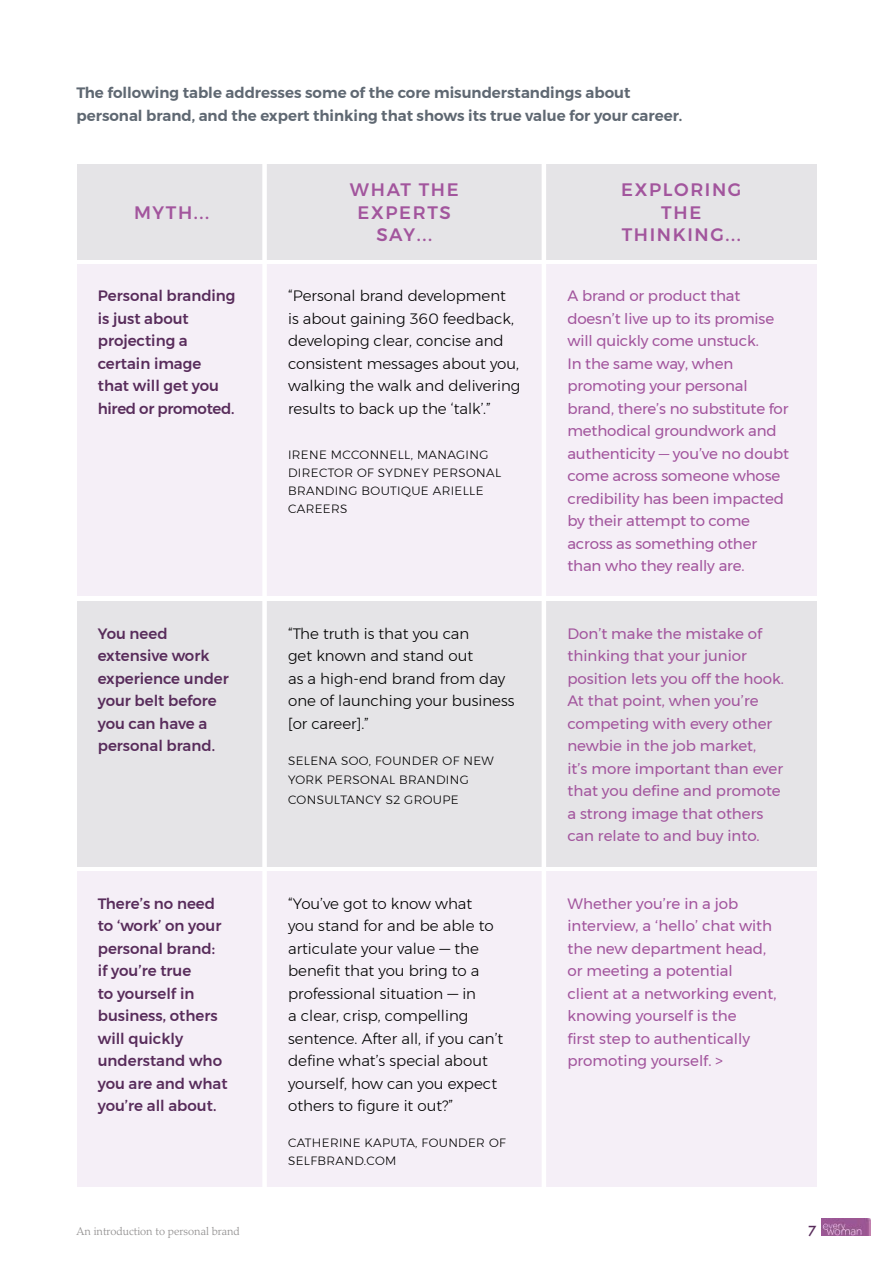
<style>
.page{position:relative;width:893px;height:1263px;background:#fff}
.page>*{position:absolute;margin:0;border:0;box-sizing:border-box;transform-origin:0 0}
.t1{font:500 18px/22.5px "Montserrat";letter-spacing:.09em;color:#a2559d;text-align:center}
.t2{font:15px/22.5px "Montserrat";letter-spacing:-.005em;color:#a2559d}
.t3{font:300 15px/22.5px "Montserrat";color:#000}
.t4{font:500 15px/22.5px "Montserrat";color:#582c5b}
.t5{font:600 15px/22.5px "Montserrat";color:#5f6872}
.t6{font:500 13.5px "Futura";color:#582c5b}
.t7{font:300 12px/18px "Montserrat";letter-spacing:.03em;color:#000}
.t8{font:300 11.25px "Palatino LT Pro";color:#8f8d8d}
</style>
<div class="page">
<img style="left:821px;top:1218px;width:50px;height:18px">
<div style="left:77px;top:264px;width:739px;height:331px;background:#f5eff7"></div>
<div style="left:77px;top:164px;width:739px;height:95px;background:#e5e4e7"></div>
<div style="left:77px;top:871px;width:739px;height:315px;background:#f5eff7"></div>
<div style="left:77px;top:601px;width:739px;height:265px;background:#e5e4e7"></div>
<div style="left:262px;top:164px;width:5px;height:1036px;background:#fff"></div>
<hr style="left:542px;top:163px;width:4px;height:1046px;background:#fff">
<p class="t5" style="left:77px;top:82px;width:607px">The following table addresses some of the core misunderstandings about personal brand, and the expert thinking that shows its true value for your career.</p>
<p class="t1" style="left:134px;top:201px;width:77px">MYTH...</p>
<p class="t4" style="left:98px;top:285px;width:139px">Personal branding is just about projecting a certain image that will get you hired or promoted.</p>
<p class="t4" style="left:98px;top:622px;width:133px">You need extensive work experience under your belt before you can have a personal brand.</p>
<p class="t4" style="left:98px;top:892px;width:131px">There’s no need to ‘work’ on your personal brand: if you’re true<br>to yourself in business, others will quickly understand who you are and what you’re all about.</p>
<p class="t1" style="left:350px;top:179px;width:110px">WHAT THE<br>EXPERTS<br>SAY...</p>
<p class="t3" style="left:288px;top:284px;width:234px">“Personal brand development is about gaining 360 feedback, developing clear, concise and consistent messages about you, walking the walk and delivering results to back up the ‘talk’.”</p>
<p class="t7" style="left:288px;top:445px;width:215px">IRENE MCCONNELL, MANAGING<br>DIRECTOR OF SYDNEY PERSONAL<br>BRANDING BOUTIQUE ARIELLE<br>CAREERS</p>
<p class="t3" style="left:288px;top:622px;width:228px">“The truth is that you can<br>get known and stand out<br>as a high-end brand from day one of launching your business [or career].”</p>
<p class="t7" style="left:288px;top:751px;width:207px;line-height:19.5px">SELENA SOO, FOUNDER OF NEW<br>YORK PERSONAL BRANDING<br>CONSULTANCY S2 GROUPE</p>
<p class="t3" style="left:288px;top:892px;width:217px">“You’ve got to know what<br>you stand for and be able to articulate your value — the benefit that you bring to a professional situation — in<br>a clear, crisp, compelling sentence. After all, if you can’t define what’s special about yourself, how can you expect others to figure it out?”</p>
<p class="t7" style="left:288px;top:1134px;width:219px">CATHERINE KAPUTA, FOUNDER OF<br>SELFBRAND.COM</p>
<p class="t1" style="left:621px;top:179px;width:122px">EXPLORING<br>THE<br>THINKING...</p>
<p class="t2" style="left:567px;top:284px;width:223px">A brand or product that doesn’t live up to its promise will quickly come unstuck.<br>In the same way, when promoting your personal brand, there’s no substitute for methodical groundwork and authenticity — you’ve no doubt come across someone whose credibility has been impacted by their attempt to come across as something other than who they really are.</p>
<p class="t2" style="left:567px;top:622px;width:218px">Don’t make the mistake of thinking that your junior position lets you off the hook.<br>At that point, when you’re competing with every other newbie in the job market,<br>it’s more important than ever that you define and promote a strong image that others can relate to and buy into.</p>
<p class="t2" style="left:567px;top:892px;width:211px">Whether you’re in a job interview, a ‘hello’ chat with the new department head, or meeting a potential client at a networking event, knowing yourself is the<br>first step to authentically promoting yourself. &gt;</p>
<p class="t8" style="left:77px;top:1224px;width:165px">An introduction to personal brand</p>
<p class="t6" style="left:808px;top:1221px;width:10px">7</p>
</div>
